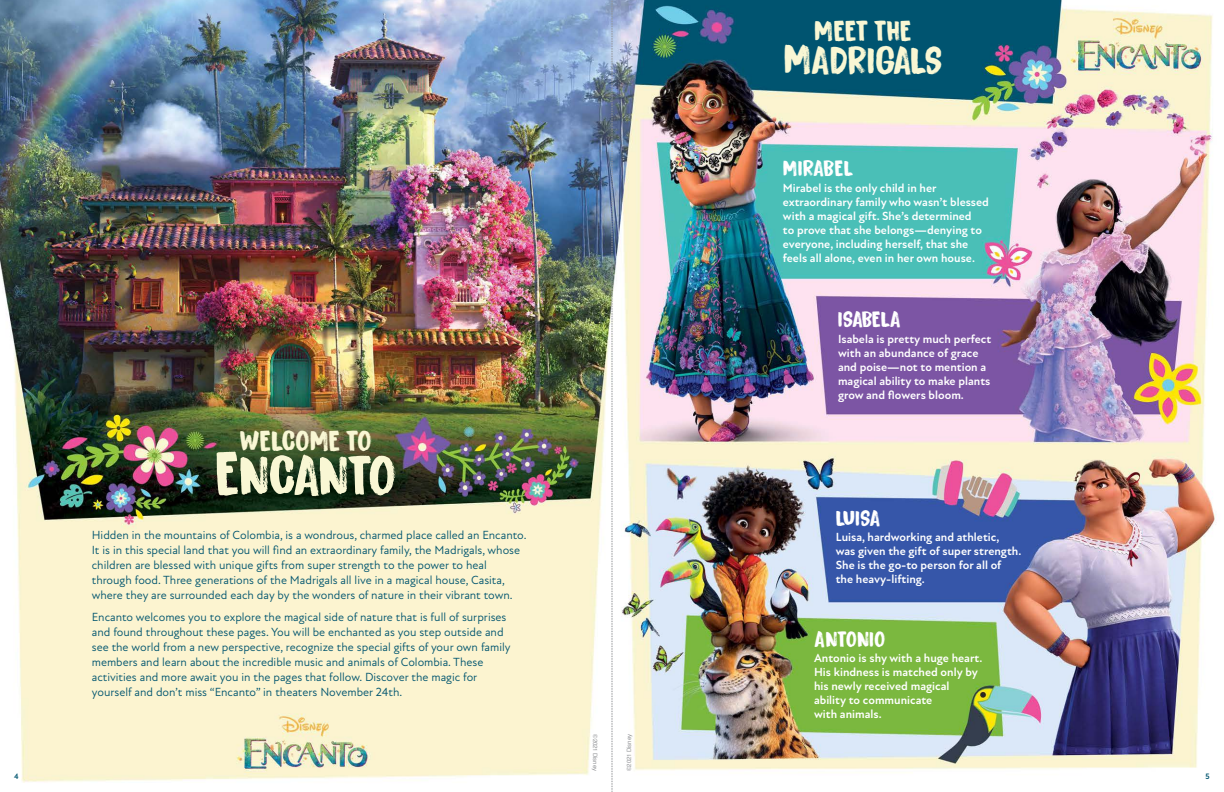
<style>
.page{position:relative;width:1224px;height:792px;background:#fff}
.page>*{position:absolute;margin:0;border:0;box-sizing:border-box;transform-origin:0 0}
.PULLQUOTE{font:58px "Bitterbrush";letter-spacing:-.055em;color:#f9f7d4}
.PULLQUOTE-2{font:40px "Bitterbrush";letter-spacing:-.025em;color:#f9f7d4}
.PULLQUOTE-3{font:30px "Bitterbrush";letter-spacing:-.02em;color:#f9f7d4}
.ACTIVITY_TITLE{font:23px "Bitterbrush";letter-spacing:-.005em;color:#fff}
.ACTIVITY_TITLE-2{font:23px "Bitterbrush";letter-spacing:-.045em;color:#fff}
.INTRO{font:12px/15px "Atten New";color:#01556f}
.ACTIVITY_LEAD_IN{font:700 12px/14px "Atten New";color:#fff}
.t1{font:700 8px "Atten New";color:#01556f}
.t2{font:6px "Helvetica";color:#939598}
.s1{font-size:44px}
.s2{font-size:64px}
</style>
<div class="page">
<img style="left:0;top:0;width:1216px;height:792px">
<p class="PULLQUOTE-3" style="left:814px;top:8px;width:99px">MEET THE</p>
<p class="PULLQUOTE-2" style="left:784px;top:30px;width:161px"><span class="s1">M</span>ADRIGALS</p>
<p class="ACTIVITY_TITLE" style="left:783px;top:151px;width:73px">MIRABEL</p>
<p class="ACTIVITY_LEAD_IN" style="left:783px;top:181px;width:208px">Mirabel is the only child in her extraordinary family who wasn’t blessed with a magical gift. She’s determined<br>to prove that she belongs—denying to everyone, including herself, that she feels all alone, even in her own house.</p>
<p class="PULLQUOTE-3" style="left:240px;top:418px;width:134px">WELCOME TO</p>
<p class="PULLQUOTE" style="left:215px;top:431px;width:184px"><span class="s2">E</span>NCANTO</p>
<p class="INTRO" style="left:92px;top:527px;width:436px">Hidden in the mountains of Colombia, is a wondrous, charmed place called an Encanto.<br>It is in this special land that you will find an extraordinary family, the Madrigals, whose children are blessed with unique gifts from super strength to the power to heal through food. Three generations of the Madrigals all live in a magical house, Casita, where they are surrounded each day by the wonders of nature in their vibrant town.</p>
<p class="INTRO" style="left:92px;top:610px;width:420px">Encanto welcomes you to explore the magical side of nature that is full of surprises and found throughout these pages. You will be enchanted as you step outside and see the world from a new perspective, recognize the special gifts of your own family members and learn about the incredible music and animals of Colombia. These activities and more await you in the pages that follow. Discover the magic for yourself and don’t miss “Encanto” in theaters November 24th.</p>
<p class="t2" style="left:600px;top:734px;width:38px;rotate:90deg">©2021 Disney</p>
<p class="t2" style="left:624px;top:771px;width:38px;rotate:-90deg">©2021 Disney</p>
<p class="ACTIVITY_TITLE-2" style="left:838px;top:302px;width:65px">ISABELA</p>
<p class="ACTIVITY_LEAD_IN" style="left:838px;top:332px;width:155px">Isabela is pretty much perfect with an abundance of grace and poise—not to mention a magical ability to make plants grow and flowers bloom.</p>
<p class="ACTIVITY_TITLE" style="left:836px;top:501px;width:47px">LUISA</p>
<p class="ACTIVITY_LEAD_IN" style="left:836px;top:530px;width:187px">Luisa, hardworking and athletic, was given the gift of super strength.<br>She is the go-to person for all of the heavy-lifting.</p>
<p class="ACTIVITY_TITLE" style="left:814px;top:622px;width:73px">ANTONIO</p>
<p class="ACTIVITY_LEAD_IN" style="left:814px;top:651px;width:170px">Antonio is shy with a huge heart.<br>His kindness is matched only by his newly received magical ability to communicate<br>with animals.</p>
<p class="t1" style="left:14px;top:771px;width:6px">4</p>
<p class="t1" style="left:1205px;top:771px;width:6px">5</p>
</div>
